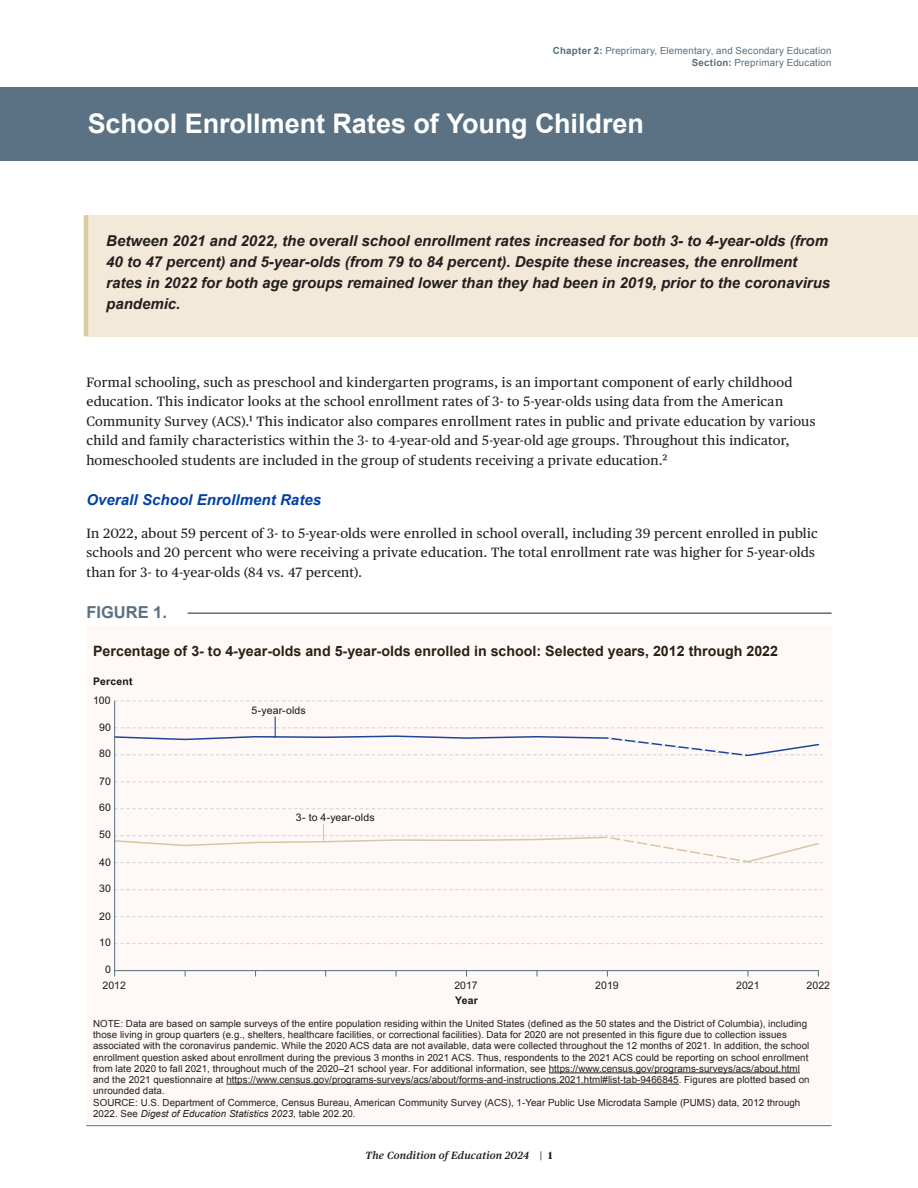
<style>
.page{position:relative;width:918px;height:1188px;background:#fff}
.page>*{position:absolute;margin:0;border:0;box-sizing:border-box;transform-origin:0 0}
.t1{font:27px "Arial Bold MT2";letter-spacing:-.005em;color:#fff}
.t2{font:16.5px "Arial Bold MT2";color:#5a7183}
.t3{font:italic 700 15px/21px "Arial";color:#231f20}
.t4{font:italic 700 15px "Arial";letter-spacing:.005em;color:#0040a6}
.t5{font:14.25px "Arial Bold MT2";color:#262216}
.t6{font:13.5px/19.5px "Publico Text";letter-spacing:.02em;color:#231f20}
.t7{font:10.5px "Arial MT2";letter-spacing:.005em;color:#141517}
.t8{font:italic 600 10.5px "Publico Text";letter-spacing:.02em;color:#231f20}
.t9{font:10.5px "Arial MT2";color:#1d1e1f}
.t10{font:700 10.5px "Arial";letter-spacing:.02em;color:#141517}
.t11{font:9.75px/11.2px "Arial";letter-spacing:.005em;color:#231f20}
.t12{font:9.75px/12px "Arial MT3";letter-spacing:.02em;color:#576f7f;text-align:right}
.s1{font-family:"Arial Bold MT2"}
.s2{font-family:"Arial MT3"}
.s3{font-style:italic}
.s4{font-weight:700;font-style:normal}
</style>
<div class="page">
<div style="left:86px;top:215px;width:832px;height:121px;background:#f3e9d8"></div>
<div style="left:86px;top:1006px;width:746px;height:118px;background:#fef9f6"></div>
<hr style="left:86px;top:1125px;width:746px;height:1px;background:#576f7f">
<div style="left:86px;top:669px;width:746px;height:338px;background:#fef9f6"></div>
<hr style="left:188px;top:612px;width:644px;height:2px;background:#576f7f">
<div style="left:86px;top:625px;width:746px;height:44px;background:#fef9f6"></div>
<hr style="left:84px;top:215px;width:4px;height:121px;background:#dbc99f">
<hr style="left:549px;top:1073px;width:251px;height:1px;background:#231f20">
<hr style="left:226px;top:1084px;width:453px;height:1px;background:#231f20">
<div style="left:0;top:87px;width:918px;height:73px;background:#5a7283"></div>
<svg style="left:115px;top:943px;width:708px;height:1px"></svg>
<svg style="left:115px;top:916px;width:708px;height:1px"></svg>
<svg style="left:115px;top:889px;width:708px;height:1px"></svg>
<svg style="left:115px;top:701px;width:708px;height:1px"></svg>
<hr style="left:115px;top:970px;width:704px;height:1px;background:#56707f">
<hr style="left:114px;top:701px;width:1px;height:270px;background:#56707f">
<svg style="left:114px;top:717px;width:709px;height:147px"></svg>
<p class="t12" style="left:553px;top:45px;width:280px"><span class="s1">Chapter 2:</span> Preprimary, Elementary, and Secondary Education<br><span class="s1">Section:</span> Preprimary Education</p>
<h1 class="t1" style="left:88px;top:106px;width:558px">School Enrollment Rates of Young Children</h1>
<p class="t3" style="left:106px;top:231px;width:725px">Between 2021 and 2022, the overall school enrollment rates increased for both 3- to 4-year-olds (from 40 to 47 percent) and 5-year-olds (from 79 to 84 percent). Despite these increases, the enrollment rates in 2022 for both age groups remained lower than they had been in 2019, prior to the coronavirus pandemic.</p>
<p class="t6" style="left:86px;top:372px;width:731px">Formal schooling, such as preschool and kindergarten programs, is an important component of early childhood education. This indicator looks at the school enrollment rates of 3- to 5-year-olds using data from the American Community Survey (ACS).1 This indicator also compares enrollment rates in public and private education by various child and family characteristics within the 3- to 4-year-old and 5-year-old age groups. Throughout this indicator, homeschooled students are included in the group of students receiving a private education.2</p>
<h2 class="t4" style="left:86px;top:490px;width:236px">Overall School Enrollment Rates</h2>
<p class="t6" style="left:86px;top:522px;width:733px">In 2022, about 59 percent of 3- to 5-year-olds were enrolled in school overall, including 39 percent enrolled in public schools and 20 percent who were receiving a private education. The total enrollment rate was higher for 5-year-olds than for 3- to 4-year-olds (84 vs. 47 percent).</p>
<p class="t2" style="left:86px;top:602px;width:82px">FIGURE 1.</p>
<p class="t5" style="left:93px;top:641px;width:687px">Percentage of 3- to 4-year-olds and 5-year-olds enrolled in school: Selected years, 2012 through 2022</p>
<p class="t10" style="left:93px;top:674px;width:41px">Percent</p>
<p class="t7" style="left:93px;top:693px;width:19px">100</p>
<p class="t7" style="left:99px;top:720px;width:13px">90</p>
<p class="t7" style="left:99px;top:747px;width:13px">80</p>
<p class="t7" style="left:99px;top:774px;width:13px">70</p>
<p class="t7" style="left:99px;top:800px;width:13px">60</p>
<p class="t7" style="left:99px;top:828px;width:13px">50</p>
<p class="t7" style="left:99px;top:855px;width:13px">40</p>
<p class="t7" style="left:99px;top:882px;width:13px">30</p>
<p class="t7" style="left:99px;top:909px;width:13px">20</p>
<p class="t7" style="left:99px;top:935px;width:13px">10</p>
<p class="t7" style="left:105px;top:963px;width:7px">0</p>
<p class="t7" style="left:251px;top:703px;width:56px">5-year-olds</p>
<p class="t7" style="left:296px;top:811px;width:80px">3- to 4-year-olds</p>
<p class="t9" style="left:103px;top:979px;width:25px">2012</p>
<p class="t9" style="left:454px;top:979px;width:25px">2017</p>
<p class="t9" style="left:595px;top:979px;width:25px">2019</p>
<p class="t9" style="left:736px;top:979px;width:25px">2021</p>
<p class="t9" style="left:807px;top:979px;width:25px">2022</p>
<p class="t10" style="left:455px;top:993px;width:24px">Year</p>
<p class="t11" style="left:93px;top:1018px;width:718px">NOTE: Data are based on sample surveys of the entire population residing within the United States (defined as the 50 states and the District of Columbia), including those living in group quarters (e.g., shelters, healthcare facilities, or correctional facilities). Data for 2020 are not presented in this figure due to collection issues associated with the coronavirus pandemic. While the 2020 ACS data are not available, data were collected throughout the 12 months of 2021. In addition, the school enrollment question asked about enrollment during the previous 3 months in 2021 ACS. Thus, respondents to the 2021 ACS could be reporting on school enrollment from late 2020 to fall 2021, throughout much of the 2020–21 school year. For additional information, see https://www.census.gov/programs-surveys/acs/about.html and the 2021 questionnaire at https://www.census.gov/programs-surveys/acs/about/forms-and-instructions.2021.html#list-tab-9466845. Figures are plotted based on <span class="s2">unrounded data.</span></p>
<p class="t11" style="left:93px;top:1097px;width:709px">SOURCE: U.S. Department of Commerce, Census Bureau, American Community Survey (ACS), 1-Year Public Use Microdata Sample (PUMS) data, 2012 through<br>2022. See <span class="s3">Digest of Education Statistics 2023</span>, table 202.20<span class="s2">.</span></p>
<p class="t8" style="left:366px;top:1147px;width:188px">The Condition of Education 2024 | <span class="s4">1</span></p>
</div>
